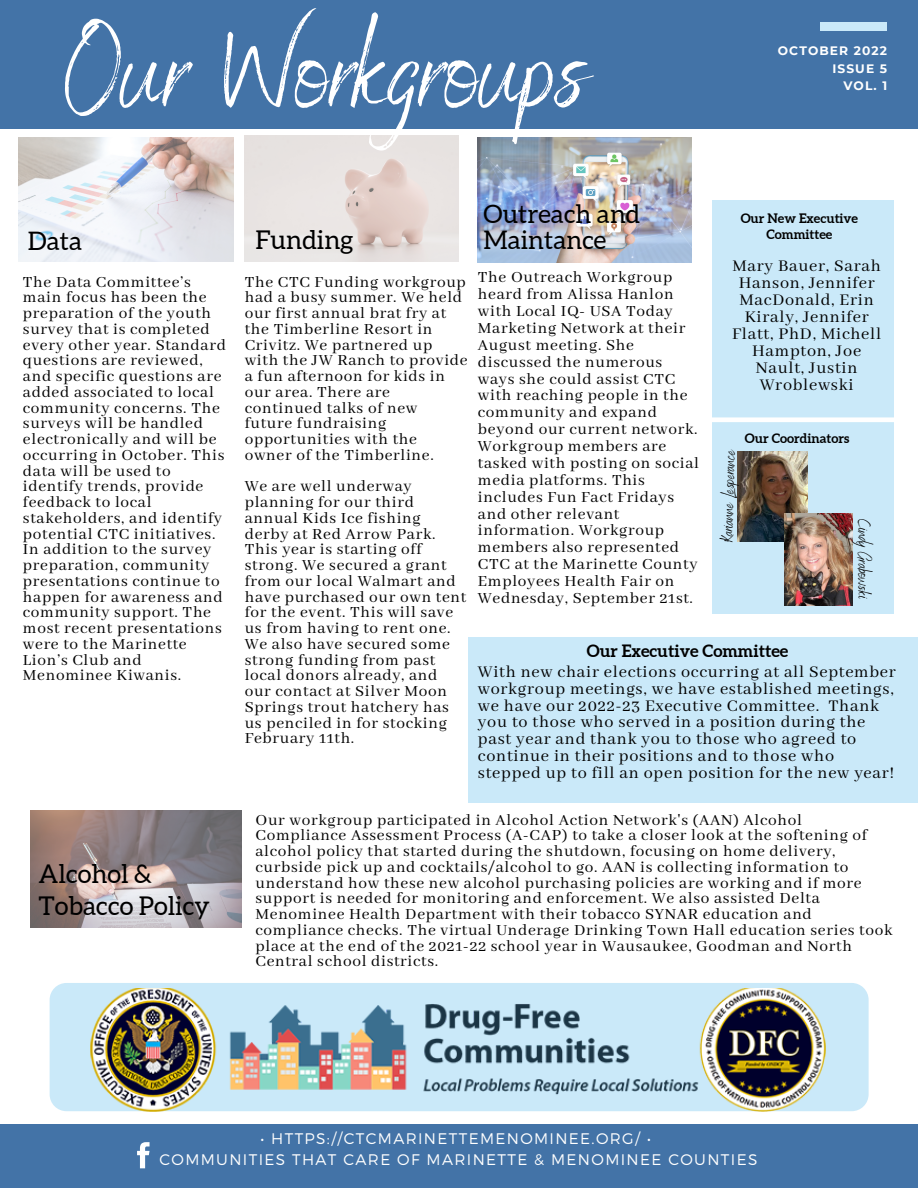
<style>
.page{position:relative;width:918px;height:1188px;background:#fff}
.page>*{position:absolute;margin:0;border:0;box-sizing:border-box;transform-origin:0 0}
.t1{font:118.5px "Benedict";color:#fff}
.t2{font:25.8px/32.2px "Aleo";color:#000}
.t3{font:25.5px/25.8px "Aleo";color:#000}
.t4{font:18.15px/16.8px "Abhaya Libre";letter-spacing:.04em;color:#000}
.t5{font:17.25px/15.8px "Abhaya Libre";letter-spacing:.04em;color:#000}
.t6{font:17.1px "Benedict";color:#000}
.t7{font:700 16.95px "Aleo";color:#000}
.t8{font:300 15.3px/20.9px "Montserrat";letter-spacing:.09em;color:#fff;text-align:center}
.t9{font:700 13.05px/16.4px "Aleo";color:#000;text-align:center}
.t10{font:700 12.3px/17.7px "Montserrat";letter-spacing:.09em;color:#fff;text-align:right}
</style>
<div class="page">
<div style="left:0;top:0;width:918px;height:129px;background:#4373a7"></div>
<div style="left:0;top:1125px;width:918px;height:63px;background:#4373a7"></div>
<div style="left:821px;top:22px;width:66px;height:8px;background:#cae9f9"></div>
<img style="left:18px;top:138px;width:215px;height:123px">
<img style="left:478px;top:137px;width:214px;height:125px">
<svg style="left:137px;top:1142px;width:13px;height:26px"></svg>
<img style="left:245px;top:135px;width:214px;height:126px">
<img style="left:31px;top:810px;width:210px;height:117px">
<div style="left:712px;top:200px;width:181px;height:414px;background:#cae9f9"></div>
<div style="left:678px;top:417px;width:238px;height:5px;background:#fff"></div>
<img style="left:737px;top:452px;width:70px;height:90px">
<img style="left:784px;top:514px;width:69px;height:92px">
<div style="left:50px;top:983px;width:819px;height:128px;background:#cae9f9;border-radius:17px"></div>
<img style="left:91px;top:989px;width:735px;height:122px">
<div style="left:468px;top:637px;width:450px;height:166px;background:#cae9f9"></div>
<h1 class="t1" style="left:65px;top:-6px;width:523px">Our Workgroups</h1>
<p class="t10" style="left:778px;top:42px;width:111px">OCTOBER 2022<br>ISSUE 5<br>VOL. 1</p>
<h3 class="t3" style="left:28px;top:228px;width:56px">Data</h3>
<p class="t5" style="left:23px;top:274px;width:204px">The Data Committee’s main focus has been the preparation of the youth survey that is completed every other year. Standard questions are reviewed, and specific questions are added associated to local community concerns. The surveys will be handled electronically and will be occurring in October. This data will be used to identify trends, provide feedback to local stakeholders, and identify potential CTC initiatives.<br>In addition to the survey preparation, community presentations continue to happen for awareness and community support. The most recent presentations were to the Marinette<br>Lion’s Club and<br>Menominee Kiwanis.</p>
<h2 class="t2" style="left:39px;top:857px;width:173px">Alcohol &amp;<br>Tobacco Policy</h2>
<h2 class="t2" style="left:256px;top:224px;width:100px">Funding</h2>
<p class="t5" style="left:245px;top:274px;width:224px">The CTC Funding workgroup had a busy summer. We held our first annual brat fry at the Timberline Resort in<br>Crivitz. We partnered up with the JW Ranch to provide a fun afternoon for kids in our area. There are continued talks of new future fundraising opportunities with the owner of the Timberline.</p>
<p class="t5" style="left:245px;top:479px;width:223px">We are well underway planning for our third annual Kids Ice fishing derby at Red Arrow Park.<br>This year is starting off strong. We secured a grant from our local Walmart and have purchased our own tent for the event. This will save us from having to rent one.<br>We also have secured some strong funding from past local donors already, and our contact at Silver Moon<br>Springs trout hatchery has us penciled in for stocking<br>February 11th.</p>
<h3 class="t3" style="left:484px;top:201px;width:158px">Outreach and<br>Maintance</h3>
<p class="t5" style="left:478px;top:270px;width:223px;line-height:16.8px">The Outreach Workgroup heard from Alissa Hanlon with Local IQ- USA Today<br>Marketing Network at their<br>August meeting. She discussed the numerous ways she could assist CTC with reaching people in the community and expand beyond our current network.<br>Workgroup members are tasked with posting on social media platforms. This includes Fun Fact Fridays and other relevant information. Workgroup members also represented<br>CTC at the Marinette County<br>Employees Health Fair on<br>Wednesday, September 21st.</p>
<p class="t9" style="left:741px;top:210px;width:119px">Our New Executive<br>Committee</p>
<p class="t4" style="left:732px;top:259px;width:151px;text-align:center">Mary Bauer, Sarah<br>Hanson, Jennifer<br>MacDonald, Erin<br>Kiraly, Jennifer<br>Flatt, PhD, Michell<br>Hampton, Joe<br>Nault, Justin<br>Wroblewski</p>
<p class="t9" style="left:745px;top:430px;width:106px">Our Coordinators</p>
<p class="t6" style="left:716px;top:541px;width:94px;rotate:-88deg">Karianne Lesperance</p>
<p class="t6" style="left:875px;top:519px;width:81px;rotate:90deg">Cindy Grabowski</p>
<p class="t7" style="left:587px;top:641px;width:203px">Our Executive Committee</p>
<p class="t4" style="left:478px;top:664px;width:419px">With new chair elections occurring at all September workgroup meetings, we have established meetings, we have our 2022-23 Executive Committee. Thank you to those who served in a position during the past year and thank you to those who agreed to continue in their positions and to those who stepped up to fill an open position for the new year!</p>
<p class="t5" style="left:256px;top:812px;width:639px">Our workgroup participated in Alcohol Action Network's (AAN) Alcohol Compliance Assessment Process (A-CAP) to take a closer look at the softening of alcohol policy that started during the shutdown, focusing on home delivery, curbside pick up and cocktails/alcohol to go. AAN is collecting information to understand how these new alcohol purchasing policies are working and if more support is needed for monitoring and enforcement. We also assisted Delta Menominee Health Department with their tobacco SYNAR education and compliance checks. The virtual Underage Drinking Town Hall education series took place at the end of the 2021-22 school year in Wausaukee, Goodman and North Central school districts.</p>
<p class="t8" style="left:160px;top:1127px;width:599px">• HTTPS://CTCMARINETTEMENOMINEE.ORG/ •<br>COMMUNITIES THAT CARE OF MARINETTE &amp; MENOMINEE COUNTIES</p>
</div>
